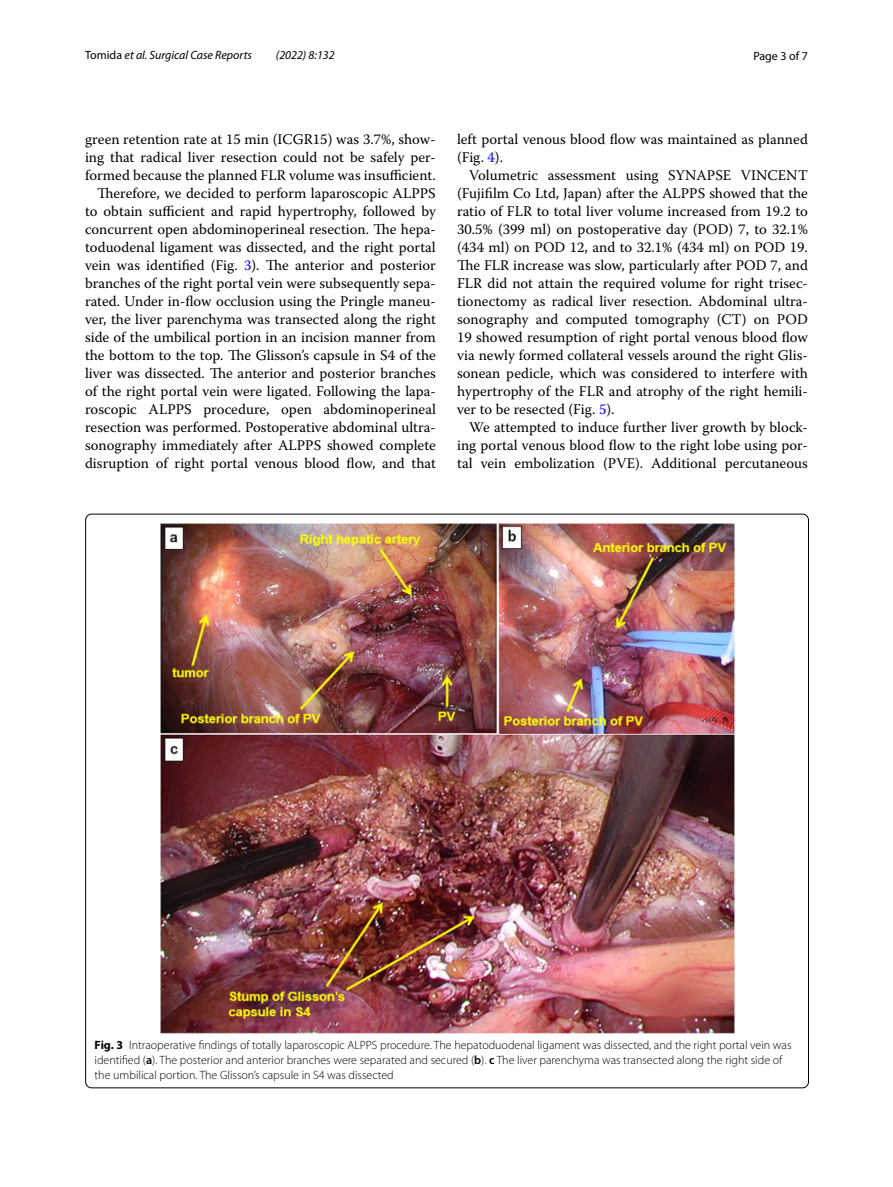
<style>
.page{position:relative;width:893px;height:1187px;background:#fff}
.page>*{position:absolute;margin:0;border:0;box-sizing:border-box;transform-origin:0 0}
.t1{font:14.7px/18px "Warnock Pro";color:#000;text-align:justify}
.t2{font:300 12px/15px "Myriad Pro";color:#000}
.t3{font:italic 12px "Myriad Pro";color:#000}
.t4{font:12px "Myriad Pro";color:#000}
.s1{font-style:normal}
.s2{color:#00f}
.s3{font-weight:700}
.s4{font-weight:600}
</style>
<div class="page">
<img style="left:160px;top:523px;width:574px;height:510px">
<p class="t3" style="left:85px;top:48px;width:168px"><span class="s1">Tomida</span> et al. Surgical Case Reports</p>
<p class="t3" style="left:276px;top:48px;width:60px">(2022) 8:132</p>
<p class="t4" style="left:753px;top:48px;width:56px">Page 3 of 7</p>
<p class="t1" style="left:85px;top:130px;width:352px;text-align:right">green retention rate at 15 min (ICGR15) was 3.7%, show&shy;ing that radical liver resection could not be safely per&shy;formed because the planned FLR volume was insufficient.<br>Therefore, we decided to perform laparoscopic ALPPS to obtain sufficient and rapid hypertrophy, followed by concurrent open abdominoperineal resection. The hepa&shy;toduodenal ligament was dissected, and the right portal vein was identified (Fig. <span class="s2">3</span>). The anterior and posterior branches of the right portal vein were subsequently sepa&shy;rated. Under in-flow occlusion using the Pringle maneu&shy;ver, the liver parenchyma was transected along the right side of the umbilical portion in an incision manner from the bottom to the top. The Glisson’s capsule in S4 of the liver was dissected. The anterior and posterior branches of the right portal vein were ligated. Following the lapa&shy;roscopic ALPPS procedure, open abdominoperineal resection was performed. Postoperative abdominal ultra&shy;sonography immediately after ALPPS showed complete disruption of right portal venous blood flow, and that</p>
<p class="t1" style="left:457px;top:130px;width:352px">left portal venous blood flow was maintained as planned (Fig. <span class="s2">4</span>).</p>
<p class="t1" style="left:457px;top:166px;width:352px;text-indent:12px">Volumetric assessment using SYNAPSE VINCENT (Fujifilm Co Ltd, Japan) after the ALPPS showed that the ratio of FLR to total liver volume increased from 19.2 to 30.5% (399 ml) on postoperative day (POD) 7, to 32.1% (434 ml) on POD 12, and to 32.1% (434 ml) on POD 19.<br>The FLR increase was slow, particularly after POD 7, and FLR did not attain the required volume for right trisec&shy;tionectomy as radical liver resection. Abdominal ultra&shy;sonography and computed tomography (CT) on POD 19 showed resumption of right portal venous blood flow via newly formed collateral vessels around the right Glis&shy;sonean pedicle, which was considered to interfere with hypertrophy of the FLR and atrophy of the right hemili&shy;ver to be resected (Fig. <span class="s2">5</span>).</p>
<p class="t1" style="left:457px;top:418px;width:352px;text-indent:12px">We attempted to induce further liver growth by block&shy;ing portal venous blood flow to the right lobe using por&shy;tal vein embolization (PVE). Additional percutaneous</p>
<p class="t2" style="left:95px;top:1037px;width:698px"><span class="s3">Fig. 3</span> Intraoperative findings of totally laparoscopic ALPPS procedure. The hepatoduodenal ligament was dissected, and the right portal vein was identified (<span class="s4">a</span>). The posterior and anterior branches were separated and secured (<span class="s4">b</span>). <span class="s4">c</span> The liver parenchyma was transected along the right side of the umbilical portion. The Glisson’s capsule in S4 was dissected</p>
</div>
